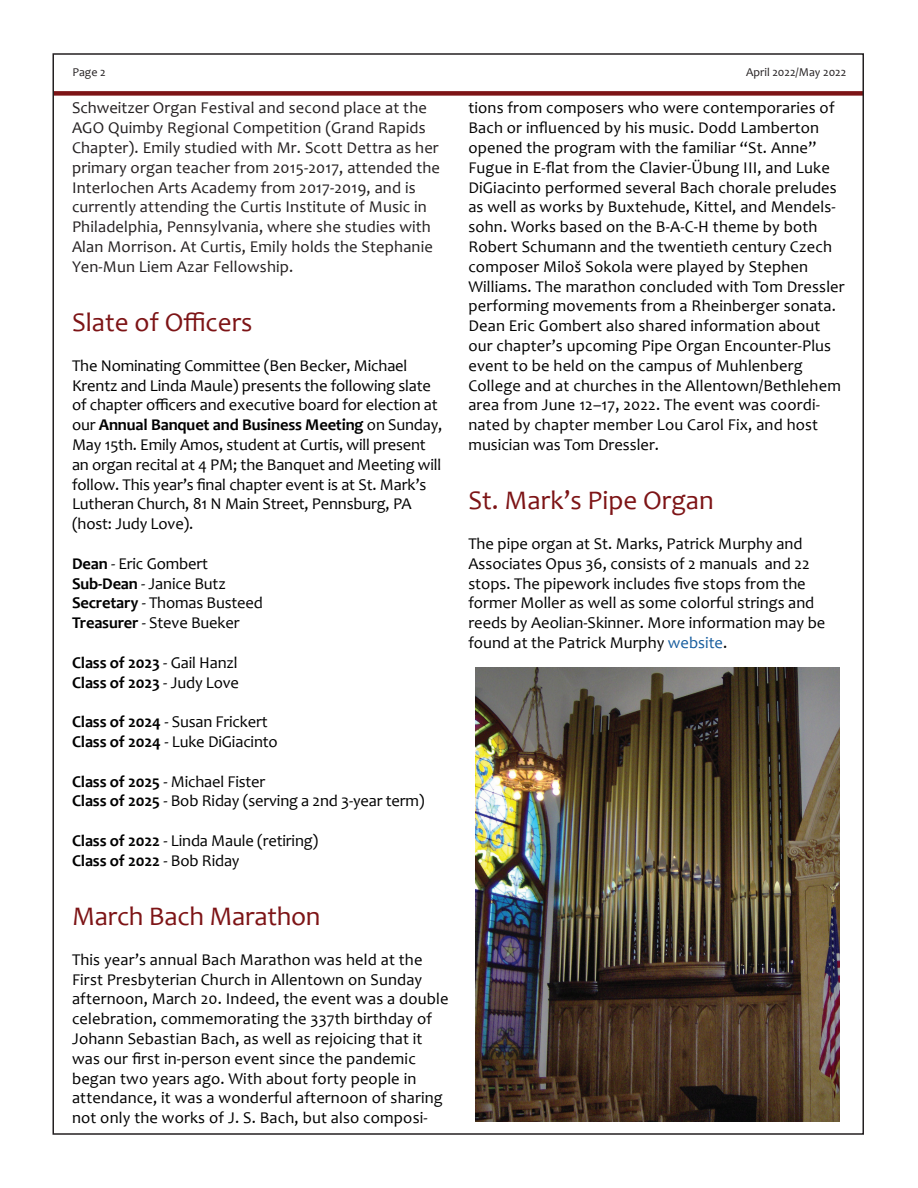
<style>
.page{position:relative;width:918px;height:1188px;background:#fff}
.page>*{position:absolute;margin:0;border:0;box-sizing:border-box;transform-origin:0 0}
.t1{font:27px "Candara";color:#7d1416}
.t2{font:16.5px/19.8px "Candara";letter-spacing:.01em;color:#000}
.t3{font:16.5px/19.8px "Candara";letter-spacing:-.01em;color:#000}
.t4{font:16.5px/19.8px "Candara";letter-spacing:.01em;color:#231f20}
.t5{font:700 16.5px "Candara";letter-spacing:-.01em;color:#000}
.t6{font:12px "Candara";color:#231f20}
.s1{font-weight:700}
.s2{font-weight:400}
.s3{color:#175d9e}
</style>
<div class="page">
<img style="left:476px;top:668px;width:364px;height:454px">
<div style="left:53px;top:91px;width:811px;height:5px;background:#7d1416"></div>
<p class="t6" style="left:72px;top:65px;width:35px">Page 2</p>
<p class="t6" style="left:746px;top:65px;width:102px">April 2022/May 2022</p>
<p class="t4" style="left:72px;top:98px;width:370px">Schweitzer Organ Festival and second place at the AGO Quimby Regional Competition (Grand Rapids Chapter). Emily studied with Mr. Scott Dettra as her primary organ teacher from 2015-2017, attended the Interlochen Arts Academy from 2017-2019, and is currently attending the Curtis Institute of Music in Philadelphia, Pennsylvania, where she studies with Alan Morrison. At Curtis, Emily holds the Stephanie Yen-Mun Liem Azar Fellowship.</p>
<p class="t1" style="left:72px;top:305px;width:182px">Slate of Officers</p>
<p class="t3" style="left:72px;top:355px;width:372px">The Nominating Committee (Ben Becker, Michael Krentz and Linda Maule) presents the following slate of chapter officers and executive board for election at our <span class="s1">Annual Banquet and Business Meeting</span> on Sunday, May 15th. Emily Amos, student at Curtis, will present an organ recital at 4 PM; the Banquet and Meeting will follow. This year’s final chapter event is at St. Mark’s Lutheran Church, 81 N Main Street, Pennsburg, PA (host: Judy Love).</p>
<p class="t3" style="left:72px;top:553px;width:138px"><span class="s1">Dean</span> - Eric Gombert</p>
<p class="t3" style="left:72px;top:573px;width:155px"><span class="s1">Sub-Dean</span> - Janice Butz</p>
<p class="t3" style="left:72px;top:593px;width:192px"><span class="s1">Secretary</span> - Thomas Busteed</p>
<p class="t3" style="left:72px;top:613px;width:169px"><span class="s1">Treasurer</span> - Steve Bueker</p>
<p class="t5" style="left:72px;top:652px;width:167px">Class of 2023 <span class="s2">- Gail Hanzl</span></p>
<p class="t5" style="left:72px;top:672px;width:169px">Class of 2023 <span class="s2">- Judy Love</span></p>
<p class="t3" style="left:72px;top:712px;width:197px"><span class="s1">Class of 2024</span> - Susan Frickert</p>
<p class="t3" style="left:72px;top:732px;width:207px"><span class="s1">Class of 2024</span> - Luke DiGiacinto</p>
<p class="t3" style="left:72px;top:771px;width:195px"><span class="s1">Class of 2025</span> - Michael Fister</p>
<p class="t3" style="left:72px;top:791px;width:354px"><span class="s1">Class of 2025</span> - Bob Riday (serving a 2nd 3-year term)</p>
<p class="t3" style="left:72px;top:831px;width:248px"><span class="s1">Class of 2022</span> - Linda Maule (retiring)</p>
<p class="t5" style="left:72px;top:850px;width:169px">Class of 2022 <span class="s2">- Bob Riday</span></p>
<p class="t1" style="left:72px;top:899px;width:250px">March Bach Marathon</p>
<p class="t2" style="left:72px;top:949px;width:378px">This year’s annual Bach Marathon was held at the First Presbyterian Church in Allentown on Sunday afternoon, March 20. Indeed, the event was a double celebration, commemorating the 337th birthday of Johann Sebastian Bach, as well as rejoicing that it was our first in-person event since the pandemic began two years ago. With about forty people in attendance, it was a wonderful afternoon of sharing not only the works of J. S. Bach, but also composi-</p>
<p class="t2" style="left:468px;top:98px;width:378px">tions from composers who were contemporaries of Bach or influenced by his music. Dodd Lamberton opened the program with the familiar “St. Anne” Fugue in E-flat from the Clavier-Übung III, and Luke DiGiacinto performed several Bach chorale preludes as well as works by Buxtehude, Kittel, and Mendels&shy;sohn. Works based on the B-A-C-H theme by both Robert Schumann and the twentieth century Czech composer Miloš Sokola were played by Stephen Williams. The marathon concluded with Tom Dressler performing movements from a Rheinberger sonata.<br>Dean Eric Gombert also shared information about our chapter’s upcoming Pipe Organ Encounter-Plus event to be held on the campus of Muhlenberg College and at churches in the Allentown/Bethlehem area from June 12–17, 2022. The event was coordi&shy;nated by chapter member Lou Carol Fix, and host musician was Tom Dressler.</p>
<p class="t1" style="left:468px;top:484px;width:247px">St. Mark’s Pipe Organ</p>
<p class="t2" style="left:468px;top:534px;width:358px">The pipe organ at St. Marks, Patrick Murphy and Associates Opus 36, consists of 2 manuals and 22 stops. The pipework includes five stops from the former Moller as well as some colorful strings and reeds by Aeolian-Skinner. More information may be found at the Patrick Murphy <span class="s3">website</span>.</p>
</div>
